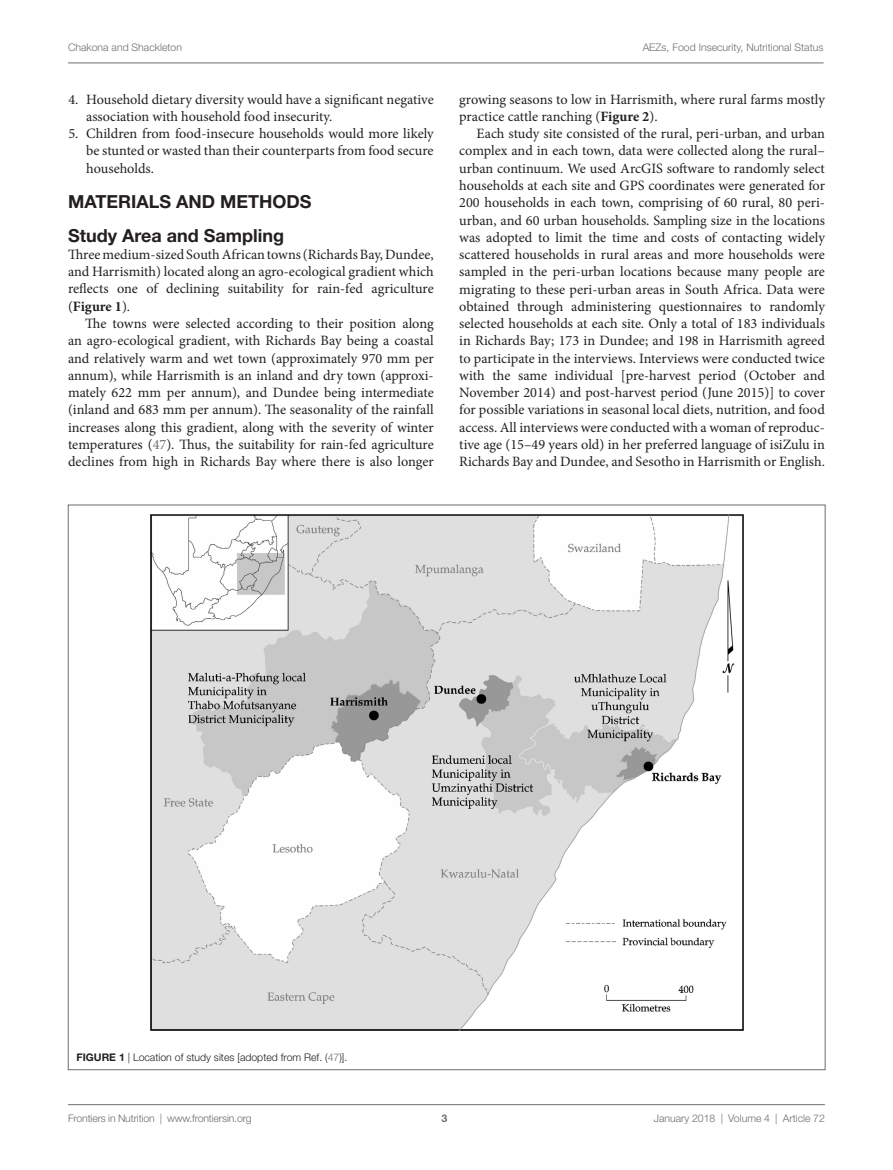
<style>
.page{position:relative;width:893px;height:1170px;background:#fff}
.page>*{position:absolute;margin:0;border:0;box-sizing:border-box;transform-origin:0 0}
.t1{font:700 18px/33.8px "Helvetica Neue LT Std";color:#231f20}
.t2{font:14.25px/17.2px "Minion Pro";color:#231f20;text-align:justify}
.t3{font:300 10.5px "Helvetica Neue LT Std";color:#6c6d70}
.t4{font:300 10.5px "Helvetica Neue LT Std";color:#231f20}
.t5{font:700 10.5px "Helvetica Neue LT Std";color:#6c6d70}
.s1{font-weight:700}
.s2{color:#6c6d70}
</style>
<div class="page">
<img style="left:150px;top:514px;width:594px;height:517px">
<hr style="left:68px;top:1104px;width:757px;height:1px;background:#6c6d70">
<hr style="left:68px;top:63px;width:755px;height:1px;background:#6c6d70">
<p class="t3" style="left:68px;top:41px;width:115px">Chakona and Shackleton</p>
<p class="t3" style="left:643px;top:41px;width:182px">AEZs, Food Insecurity, Nutritional Status</p>
<p class="t2" style="left:86px;top:90px;width:349px;text-indent:-18px">4. Household dietary diversity would have a significant negative association with household food insecurity.</p>
<p class="t2" style="left:86px;top:125px;width:349px;text-indent:-18px">5. Children from food-insecure households would more likely be stunted or wasted than their counterparts from food secure households.</p>
<p class="t1" style="left:68px;top:184px;width:50px">MATERIALS</p>
<p class="t1" style="left:68px;top:184px;width:244px;text-indent:108px">AN D METHODS<br>Study Area and Sampling</p>
<p class="t2" style="left:68px;top:246px;width:367px">Three medium-sized South African towns (Richards Bay, Dundee, and Harrismith) located along an agro-ecological gradient which reflects one of declining suitability for rain-fed agriculture (<span class="s1">Figure 1</span>).</p>
<p class="t2" style="left:68px;top:315px;width:367px;text-indent:17px">The towns were selected according to their position along an agro-ecological gradient, with Richards Bay being a coastal and relatively warm and wet town (approximately 970 mm per annum), while Harrismith is an inland and dry town (approxi&shy;mately 622 mm per annum), and Dundee being intermediate (inland and 683 mm per annum). The seasonality of the rainfall increases along this gradient, along with the severity of winter temperatures (<span class="s2">47</span>). Thus, the suitability for rain-fed agriculture declines from high in Richards Bay where there is also longer</p>
<p class="t2" style="left:459px;top:90px;width:367px">growing seasons to low in Harrismith, where rural farms mostly practice cattle ranching (<span class="s1">Figure 2</span>).</p>
<p class="t2" style="left:459px;top:125px;width:367px;text-indent:17px">Each study site consisted of the rural, peri-urban, and urban complex and in each town, data were collected along the rural– urban continuum. We used ArcGIS software to randomly select households at each site and GPS coordinates were generated for 200 households in each town, comprising of 60 rural, 80 peri&shy;urban, and 60 urban households. Sampling size in the locations was adopted to limit the time and costs of contacting widely scattered households in rural areas and more households were sampled in the peri-urban locations because many people are migrating to these peri-urban areas in South Africa. Data were obtained through administering questionnaires to randomly selected households at each site. Only a total of 183 individuals in Richards Bay; 173 in Dundee; and 198 in Harrismith agreed to participate in the interviews. Interviews were conducted twice with the same individual [pre-harvest period (October and November 2014) and post-harvest period (June 2015)] to cover for possible variations in seasonal local diets, nutrition, and food access. All interviews were conducted with a woman of reproduc&shy;tive age (15–49 years old) in her preferred language of isiZulu in Richards Bay and Dundee, and Sesotho in Harrismith or English.</p>
<p class="t4" style="left:77px;top:1050px;width:272px"><span class="s1">Figure 1</span> | Location of study sites [adopted from Ref. (<span class="s2">47</span>)].</p>
<p class="t3" style="left:68px;top:1111px;width:185px">Frontiers in Nutrition | www.frontiersin.org</p>
<p class="t3" style="left:654px;top:1111px;width:173px">January 2018 | Volume 4 | Article 72</p>
<p class="t5" style="left:441px;top:1111px;width:7px">3</p>
</div>
